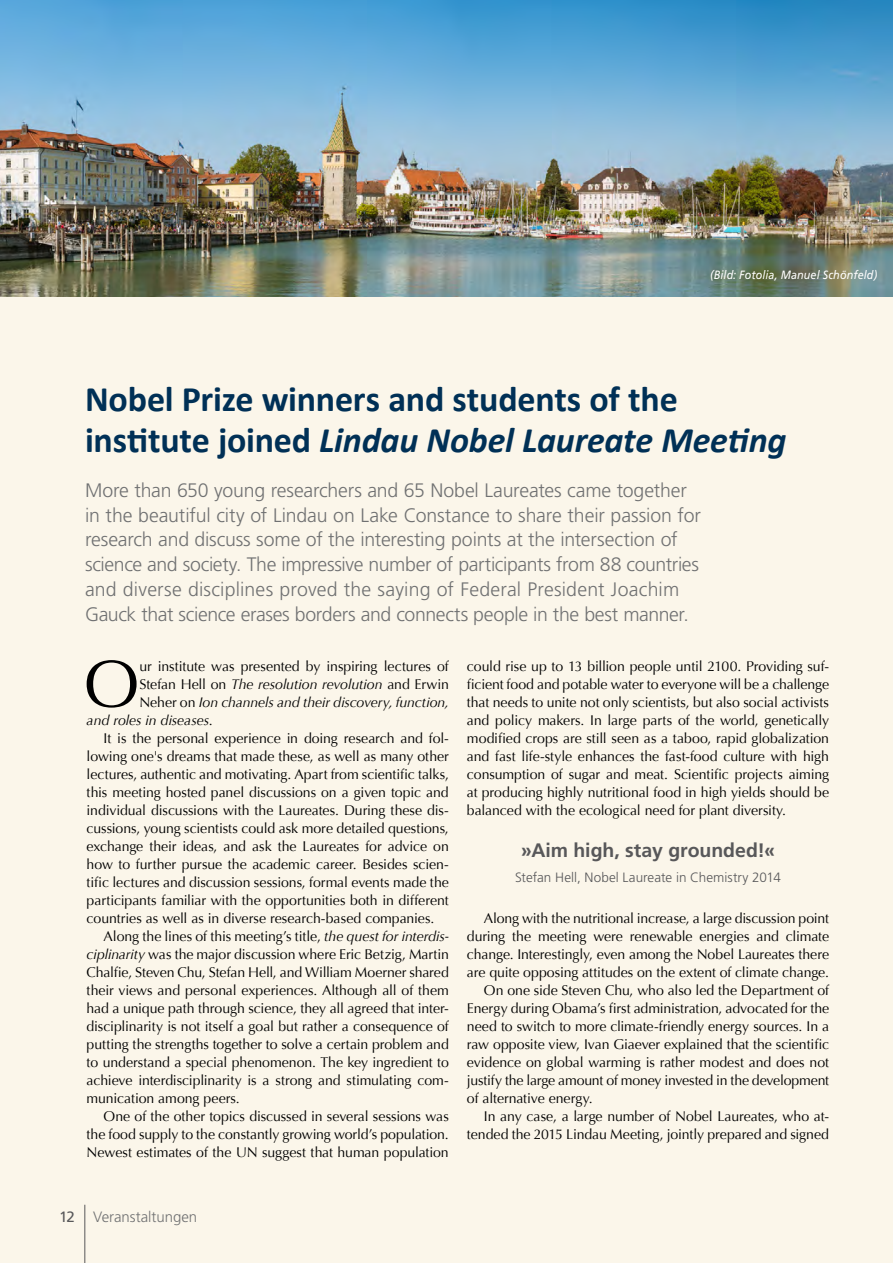
<style>
.page{position:relative;width:893px;height:1263px;background:#fbf6ea}
.page>*{position:absolute;margin:0;border:0;box-sizing:border-box;transform-origin:0 0}
.t1{font:66.6px "Optima";color:#000}
.t2{font:700 36px/40.5px "Calibri";letter-spacing:-.005em;color:#003056}
.t3{font:300 19.5px/24.8px "Frutiger";letter-spacing:-.01em;color:#707172}
.t4{font:700 19.5px "Frutiger";color:#58585a}
.t5{font:300 15px "Frutiger";letter-spacing:-.005em;color:#707172}
.t6{font:14.1px/18px "Optima";letter-spacing:-.005em;color:#000;text-align:justify}
.t7{font:italic 14.1px "Optima";letter-spacing:-.005em;color:#000}
.t8{font:300 13.5px "Frutiger";color:#58585a}
.t9{font:italic 12px "Frutiger LT Std";letter-spacing:.01em;color:#fff;scale:.9 1}
.s1{font-style:italic}
.s2{font-style:normal}
.s3{font-weight:400;color:#58585a}
</style>
<div class="page">
<hr style="left:84px;top:1205px;width:1px;height:58px;background:#58585a">
<img style="left:0;top:0;width:893px;height:297px">
<p class="t9" style="left:710px;top:268px;width:187px">(Bild: Fotolia, Manuel Schönfeld)</p>
<h2 class="t2" style="left:85px;top:379px;width:703px">Nobel Prize winners and students of the institute joined <span class="s1">Lindau Nobel Laureate Meeting</span></h2>
<p class="t3" style="left:85px;top:478px;width:617px">More than 650 young researchers and 65 Nobel Laureates came together in the beautiful city of Lindau on Lake Constance to share their passion for research and discuss some of the interesting points at the intersection of science and society. The impressive number of participants from 88 countries and diverse disciplines proved the saying of Federal President Joachim Gauck that science erases borders and connects people in the best manner.</p>
<h1 class="t1" style="left:84px;top:645px;width:57px">O</h1>
<p class="t6" style="left:139px;top:657px;width:311px">ur institute was presented by inspiring lectures of</p>
<p class="t6" style="left:467px;top:657px;width:364px">could rise up to 13 billion people until 2100. Providing suf&shy;ficient food and potable water to everyone will be a challenge that needs to unite not only scientists, but also social activists and policy makers. In large parts of the world, genetically modified crops are still seen as a taboo, rapid globalization and fast life-style enhances the fast-food culture with high consumption of sugar and meat. Scientific projects aiming at producing highly nutritional food in high yields should be balanced with the ecological need for plant diversity.</p>
<h3 class="t4" style="left:521px;top:839px;width:256px">»Aim high, stay grounded!«</h3>
<p class="t8" style="left:515px;top:870px;width:267px">Stefan Hell, Nobel Laureate in Chemistry 2014</p>
<p class="t6" style="left:484px;top:909px;width:347px">Along with the nutritional increase, a large discussion point</p>
<p class="t6" style="left:467px;top:927px;width:364px">during the meeting were renewable energies and climate</p>
<p class="t6" style="left:467px;top:945px;width:364px">change. Interestingly, even among the Nobel Laureates there</p>
<p class="t6" style="left:467px;top:963px;width:364px">are quite opposing attitudes on the extent of climate change.</p>
<p class="t6" style="left:484px;top:981px;width:347px">On one side Steven Chu, who also led the Department of</p>
<p class="t6" style="left:467px;top:999px;width:364px">Energy during Obama’s first administration, advocated for the</p>
<p class="t6" style="left:467px;top:1017px;width:364px">need to switch to more climate-friendly energy sources. In a</p>
<p class="t6" style="left:467px;top:1035px;width:364px">raw opposite view, Ivan Giaever explained that the scientific</p>
<p class="t6" style="left:467px;top:1053px;width:364px">evidence on global warming is rather modest and does not</p>
<p class="t6" style="left:467px;top:1071px;width:364px">justify the large amount of money invested in the development</p>
<p class="t6" style="left:467px;top:1089px;width:127px">of alternative energy.</p>
<p class="t6" style="left:484px;top:1107px;width:347px">In any case, a large number of Nobel Laureates, who at-</p>
<p class="t6" style="left:467px;top:1125px;width:364px">tended the 2015 Lindau Meeting, jointly prepared and signed</p>
<p class="t7" style="left:139px;top:676px;width:311px"><span class="s2">Stefan Hell on</span> The resolution revolution <span class="s2">and Erwin</span></p>
<p class="t7" style="left:139px;top:694px;width:311px"><span class="s2">Neher on</span> Ion channels and their discovery, function,</p>
<p class="t7" style="left:87px;top:712px;width:128px">and roles in diseases<span class="s2">.</span></p>
<p class="t6" style="left:104px;top:729px;width:347px">It is the personal experience in doing research and fol-</p>
<p class="t6" style="left:87px;top:747px;width:364px">lowing one's dreams that made these, as well as many other</p>
<p class="t6" style="left:87px;top:765px;width:364px">lectures, authentic and motivating. Apart from scientific talks,</p>
<p class="t6" style="left:87px;top:783px;width:364px">this meeting hosted panel discussions on a given topic and</p>
<p class="t6" style="left:87px;top:801px;width:364px">individual discussions with the Laureates. During these dis-</p>
<p class="t6" style="left:87px;top:819px;width:364px">cussions, young scientists could ask more detailed questions,</p>
<p class="t6" style="left:87px;top:837px;width:364px">exchange their ideas, and ask the Laureates for advice on</p>
<p class="t6" style="left:87px;top:855px;width:364px">how to further pursue the academic career. Besides scien-</p>
<p class="t6" style="left:87px;top:873px;width:364px">tific lectures and discussion sessions, formal events made the</p>
<p class="t6" style="left:87px;top:891px;width:364px">participants familiar with the opportunities both in different</p>
<p class="t6" style="left:87px;top:909px;width:349px">countries as well as in diverse research-based companies.</p>
<p class="t6" style="left:104px;top:927px;width:347px">Along the lines of this meeting’s title, <span class="s1">the quest for interdis-</span></p>
<p class="t6" style="left:87px;top:945px;width:364px"><span class="s1">ciplinarity</span> was the major discussion where Eric Betzig, Martin</p>
<p class="t6" style="left:87px;top:963px;width:364px">Chalfie, Steven Chu, Stefan Hell, and William Moerner shared</p>
<p class="t6" style="left:87px;top:981px;width:364px">their views and personal experiences. Although all of them</p>
<p class="t6" style="left:87px;top:999px;width:364px">had a unique path through science, they all agreed that inter-</p>
<p class="t6" style="left:87px;top:1017px;width:364px">disciplinarity is not itself a goal but rather a consequence of</p>
<p class="t6" style="left:87px;top:1035px;width:364px">putting the strengths together to solve a certain problem and</p>
<p class="t6" style="left:87px;top:1053px;width:364px">to understand a special phenomenon. The key ingredient to</p>
<p class="t6" style="left:87px;top:1071px;width:364px">achieve interdisciplinarity is a strong and stimulating com-</p>
<p class="t6" style="left:87px;top:1089px;width:155px">munication among peers.</p>
<p class="t6" style="left:104px;top:1107px;width:347px">One of the other topics discussed in several sessions was</p>
<p class="t6" style="left:87px;top:1125px;width:364px">the food supply to the constantly growing world’s population.</p>
<p class="t6" style="left:87px;top:1143px;width:364px">Newest estimates of the UN suggest that human population</p>
<p class="t5" style="left:59px;top:1208px;width:140px"><span class="s3">12</span> Veranstaltungen</p>
</div>
